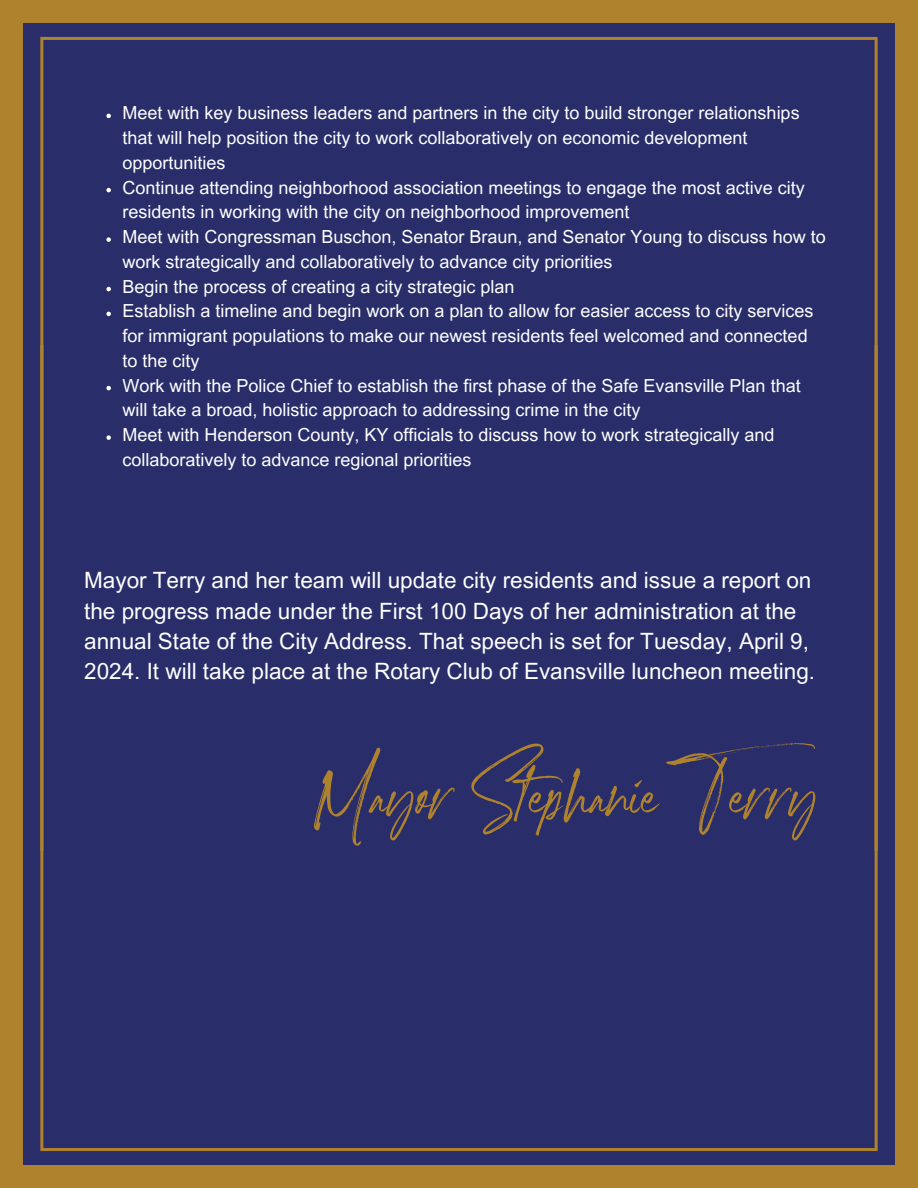
<style>
.page{position:relative;width:918px;height:1188px;background:#fff}
.page>*{position:absolute;margin:0;border:0;box-sizing:border-box;transform-origin:0 0}
.t1{font:63.6px "Marquette";color:#af822d}
.t2{font:22.5px/30.3px "Arial MT Pro";color:#fff}
.t3{font:18px/24.8px "Arial MT Pro";color:#fff}
</style>
<div class="page">
<svg style="left:6px;top:6px;width:898px;height:340px;background:#353464"></svg>
<div style="left:6px;top:346px;width:898px;height:827px;background:#292d6a"></div>
<svg style="left:106px;top:114px;width:5px;height:4px"></svg>
<svg style="left:106px;top:188px;width:5px;height:4px"></svg>
<svg style="left:106px;top:237px;width:5px;height:5px"></svg>
<svg style="left:106px;top:287px;width:5px;height:4px"></svg>
<svg style="left:106px;top:312px;width:5px;height:4px"></svg>
<svg style="left:106px;top:386px;width:5px;height:4px"></svg>
<svg style="left:106px;top:435px;width:5px;height:5px"></svg>
<div style="left:0;top:0;width:6px;height:1188px;background:#af822d"></div>
<div style="left:904px;top:0;width:14px;height:1188px;background:#af822d"></div>
<div style="left:0;top:0;width:918px;height:6px;background:#af822d"></div>
<div style="left:0;top:1173px;width:918px;height:15px;background:#af822d"></div>
<p class="t3" style="left:122px;top:103px;width:679px">Meet with key business leaders and partners in the city to build stronger relationships that will help position the city to work collaboratively on economic development opportunities</p>
<p class="t3" style="left:122px;top:177px;width:684px">Continue attending neighborhood association meetings to engage the most active city residents in working with the city on neighborhood improvement</p>
<p class="t3" style="left:122px;top:227px;width:705px">Meet with Congressman Buschon, Senator Braun, and Senator Young to discuss how to work strategically and collaboratively to advance city priorities</p>
<p class="t3" style="left:122px;top:276px;width:394px">Begin the process of creating a city strategic plan</p>
<p class="t3" style="left:122px;top:301px;width:693px">Establish a timeline and begin work on a plan to allow for easier access to city services for immigrant populations to make our newest residents feel welcomed and connected to the city</p>
<p class="t3" style="left:122px;top:375px;width:680px">Work with the Police Chief to establish the first phase of the Safe Evansville Plan that will take a broad, holistic approach to addressing crime in the city</p>
<p class="t3" style="left:122px;top:425px;width:654px">Meet with Henderson County, KY officials to discuss how to work strategically and collaboratively to advance regional priorities</p>
<p class="t2" style="left:84px;top:568px;width:733px">Mayor Terry and her team will update city residents and issue a report on the progress made under the First 100 Days of her administration at the annual State of the City Address. That speech is set for Tuesday, April 9, 2024. It will take place at the Rotary Club of Evansville luncheon meeting.</p>
<p class="t1" style="left:315px;top:770px;width:516px">Mayor Stephanie Terry</p>
</div>
